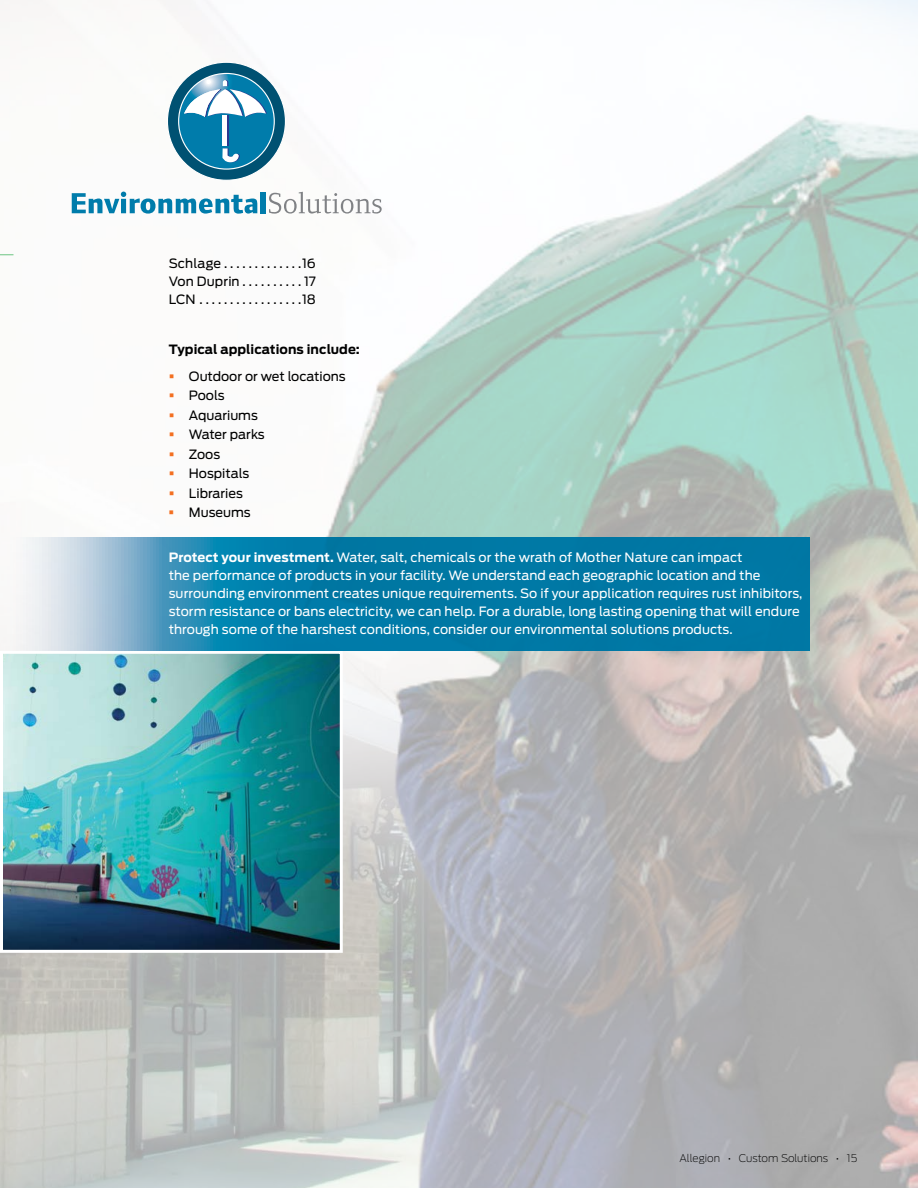
<style>
.page{position:relative;width:918px;height:1188px;background:#fff}
.page>*{position:absolute;margin:0;border:0;box-sizing:border-box;transform-origin:0 0}
.t1{font:12.75px/18px "Antenna";letter-spacing:.005em;color:#fff}
.t2{font:12.75px "Antenna";color:#000}
.t3{font:700 12.75px "Antenna";letter-spacing:.005em;color:#000}
.t4{font:200 10.5px "Antenna";color:#000}
.s1{color:#f36f21}
.s2{font-weight:700}
</style>
<div class="page">
<img style="left:0;top:0;width:918px;height:1188px">
<img style="left:4px;top:655px;width:335px;height:294px">
<div style="left:0;top:651px;width:343px;height:302px;border:3px solid #fff"></div>
<svg style="left:167px;top:62px;width:118px;height:118px;background:#1c6481"></svg>
<svg style="left:179px;top:73px;width:95px;height:96px;background:#0e82af"></svg>
<svg style="left:72px;top:192px;width:185px;height:22px"></svg>
<div style="left:261px;top:192px;width:5px;height:21px;background:#007cab"></div>
<svg style="left:269px;top:192px;width:113px;height:22px"></svg>
<hr style="left:224px;top:115px;width:4px;height:31px;background:#2b3990">
<hr style="left:223px;top:115px;width:4px;height:31px;background:#fff">
<svg style="left:222px;top:148px;width:18px;height:15px"></svg>
<svg style="left:184px;top:80px;width:83px;height:38px"></svg>
<svg style="left:0;top:537px;width:810px;height:114px;background:#288cb2"></svg>
<p class="t2" style="left:169px;top:256px;width:57px">Schlage.............</p>
<p class="t2" style="left:302px;top:256px;width:15px">16</p>
<p class="t2" style="left:169px;top:274px;width:76px">Von Duprin..........</p>
<p class="t2" style="left:304px;top:274px;width:13px">17</p>
<p class="t2" style="left:169px;top:292px;width:32px">LCN.................</p>
<p class="t2" style="left:302px;top:292px;width:15px">18</p>
<p class="t3" style="left:169px;top:342px;width:193px">Typical applications include:</p>
<p class="t2" style="left:169px;top:368px;width:179px"><span class="s1">▪</span> Outdoor or wet locations</p>
<p class="t2" style="left:169px;top:388px;width:57px"><span class="s1">▪</span> Pools</p>
<p class="t2" style="left:169px;top:407px;width:91px"><span class="s1">▪</span> Aquariums</p>
<p class="t2" style="left:169px;top:427px;width:98px"><span class="s1">▪</span> Water parks</p>
<p class="t2" style="left:169px;top:446px;width:53px"><span class="s1">▪</span> Zoos</p>
<p class="t2" style="left:169px;top:466px;width:82px"><span class="s1">▪</span> Hospitals</p>
<p class="t2" style="left:169px;top:485px;width:76px"><span class="s1">▪</span> Libraries</p>
<p class="t2" style="left:169px;top:505px;width:84px"><span class="s1">▪</span> Museums</p>
<p class="t1" style="left:169px;top:548px;width:635px"><span class="s2">Protect your investment.</span> Water, salt, chemicals or the wrath of Mother Nature can impact<br>the performance of products in your facility. We understand each geographic location and the surrounding environment creates unique requirements. So if your application requires rust inhibitors, storm resistance or bans electricity, we can help. For a durable, long lasting opening that will endure through some of the harshest conditions, consider our environmental solutions products.</p>
<p class="t4" style="left:680px;top:1152px;width:179px">Allegion • Custom Solutions • 15</p>
</div>
